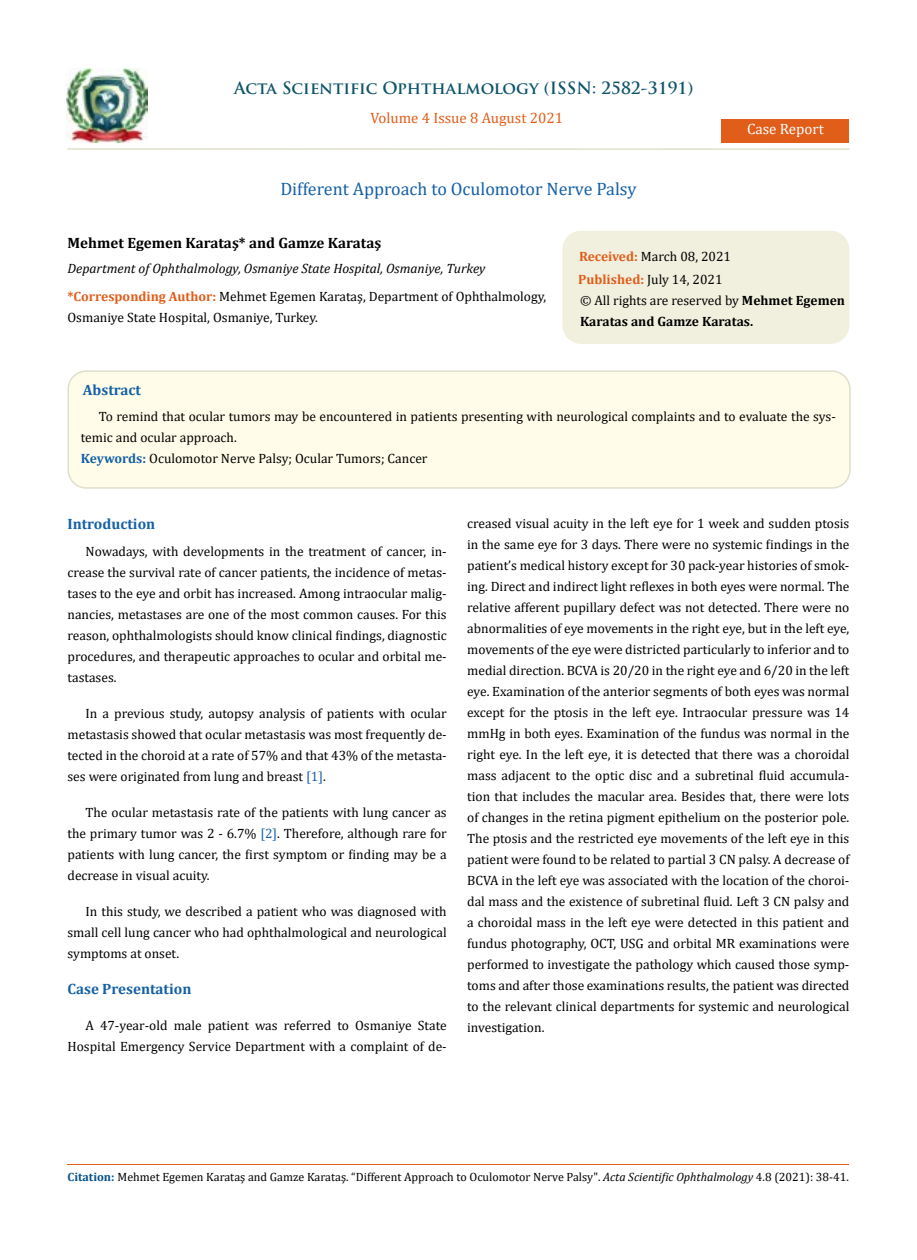
<style>
.page{position:relative;width:917px;height:1260px;background:#fff}
.page>*{position:absolute;margin:0;border:0;box-sizing:border-box;transform-origin:0 0}
.t1{font:18px "Cambria";color:#1560a6}
.t2{font:700 16.5px "Trajan Pro";color:#0e546a}
.t3{font:700 15px "Cambria";color:#1560a6}
.t4{font:700 15px "Cambria";color:#000}
.t5{font:15px "Cambria";color:#e05d1a}
.t6{font:15px "Cambria";color:#fff}
.t7{font:13.5px/21px "Cambria";color:#000;text-align:justify}
.t8{font:italic 13.5px/27.6px "Cambria";color:#000}
.t9{font:700 13.5px/21px "Cambria";color:#000}
.t10{font:12px "Cambria";color:#000}
.s1{font-weight:700;font-style:normal;color:#e05d1a}
.s2{font-style:normal}
.s3{font-weight:700;color:#e05d1a}
.s4{font-weight:400}
.s5{font-weight:700;color:#1560a6}
.s6{color:#1560a6}
.s7{font-weight:700;color:#035089}
.s8{font-style:italic}
</style>
<div class="page">
<img style="left:67px;top:68px;width:80px;height:74px">
<div style="left:721px;top:119px;width:128px;height:23px;background:#e05d1a"></div>
<div style="left:563px;top:231px;width:285px;height:112px;background:#f1f0de;border-radius:18px"></div>
<div style="left:562px;top:231px;width:287px;height:113px;border:2px solid #f1f0de;border-radius:18px"></div>
<div style="left:68px;top:371px;width:781px;height:117px;background:#fffde9;border-radius:18px"></div>
<div style="left:67px;top:370px;width:783px;height:119px;border:2px solid #e0dfcd;border-radius:18px"></div>
<hr style="left:67px;top:1165px;width:782px;height:1px;background:#e05d1a">
<hr style="left:67px;top:148px;width:782px;height:2px;background:#e0dfcd">
<p class="t2" style="left:234px;top:77px;width:461px">Acta Scientific Ophthalmology (ISSN: 2582-3191)</p>
<p class="t5" style="left:370px;top:109px;width:194px">Volume 4 Issue 8 August 2021</p>
<p class="t6" style="left:747px;top:120px;width:78px">Case Report</p>
<h1 class="t1" style="left:280px;top:178px;width:358px">Different Approach to Oculomotor Nerve Palsy</h1>
<p class="t4" style="left:68px;top:232px;width:315px">Mehmet Egemen Karataş* and Gamze Karataş</p>
<p class="t8" style="left:67px;top:254px;width:480px">Department of Ophthalmology, Osmaniye State Hospital, Osmaniye, Turkey <span class="s1">*Corresponding Author:</span> <span class="s2">Mehmet Egemen Karataş, Department of Ophthalmology,</span></p>
<p class="t7" style="left:67px;top:306px;width:252px">Osmaniye State Hospital, Osmaniye, Turkey.</p>
<p class="t7" style="left:578px;top:244px;width:154px;line-height:23px"><span class="s3">Received:</span> March 08, 2021<br><span class="s3">Published:</span> July 14, 2021</p>
<p class="t9" style="left:580px;top:290px;width:266px"><span class="s4">© All rights are reserved by</span> Mehmet Egemen<br>Karatas and Gamze Karatas.</p>
<p class="t3" style="left:83px;top:379px;width:60px">Abstract</p>
<p class="t7" style="left:81px;top:405px;width:756px;text-indent:18px">To remind that ocular tumors may be encountered in patients presenting with neurological complaints and to evaluate the sys&shy;temic and ocular approach.</p>
<p class="t7" style="left:81px;top:448px;width:348px"><span class="s5">Keywords:</span> Oculomotor Nerve Palsy; Ocular Tumors; Cancer</p>
<p class="t3" style="left:67px;top:513px;width:89px">Introduction</p>
<p class="t7" style="left:67px;top:541px;width:381px;text-indent:18px">Nowadays, with developments in the treatment of cancer, in&shy;crease the survival rate of cancer patients, the incidence of metas&shy;tases to the eye and orbit has increased. Among intraocular malig&shy;nancies, metastases are one of the most common causes. For this reason, ophthalmologists should know clinical findings, diagnostic procedures, and therapeutic approaches to ocular and orbital me&shy;tastases.</p>
<p class="t7" style="left:67px;top:703px;width:381px;text-indent:18px">In a previous study, autopsy analysis of patients with ocular metastasis showed that ocular metastasis was most frequently de&shy;tected in the choroid at a rate of 57% and that 43% of the metasta&shy;ses were originated from lung and breast <span class="s6">[1]</span>.</p>
<p class="t7" style="left:67px;top:802px;width:381px;text-indent:18px">The ocular metastasis rate of the patients with lung cancer as the primary tumor was 2 - 6.7% <span class="s6">[2]</span>. Therefore, although rare for patients with lung cancer, the first symptom or finding may be a decrease in visual acuity.</p>
<p class="t7" style="left:67px;top:901px;width:381px;text-indent:18px">In this study, we described a patient who was diagnosed with small cell lung cancer who had ophthalmological and neurological symptoms at onset.</p>
<p class="t3" style="left:67px;top:978px;width:125px">Case Presentation</p>
<p class="t7" style="left:67px;top:1015px;width:381px;text-align:right">A 47-year-old male patient was referred to Osmaniye State<br>Hospital Emergency Service Department with a complaint of de-</p>
<p class="t7" style="left:467px;top:513px;width:384px">creased visual acuity in the left eye for 1 week and sudden ptosis in the same eye for 3 days. There were no systemic findings in the patient’s medical history except for 30 pack-year histories of smok&shy;ing. Direct and indirect light reflexes in both eyes were normal. The relative afferent pupillary defect was not detected. There were no abnormalities of eye movements in the right eye, but in the left eye, movements of the eye were districted particularly to inferior and to medial direction. BCVA is 20/20 in the right eye and 6/20 in the left eye. Examination of the anterior segments of both eyes was normal except for the ptosis in the left eye. Intraocular pressure was 14 mmHg in both eyes. Examination of the fundus was normal in the right eye. In the left eye, it is detected that there was a choroidal mass adjacent to the optic disc and a subretinal fluid accumula&shy;tion that includes the macular area. Besides that, there were lots of changes in the retina pigment epithelium on the posterior pole.<br>The ptosis and the restricted eye movements of the left eye in this patient were found to be related to partial 3 CN palsy. A decrease of BCVA in the left eye was associated with the location of the choroi&shy;dal mass and the existence of subretinal fluid. Left 3 CN palsy and a choroidal mass in the left eye were detected in this patient and fundus photography, OCT, USG and orbital MR examinations were performed to investigate the pathology which caused those symp&shy;toms and after those examinations results, the patient was directed to the relevant clinical departments for systemic and neurological investigation.</p>
<p class="t10" style="left:67px;top:1170px;width:783px"><span class="s7">Citation:</span> Mehmet Egemen Karataş and Gamze Karataş. “Different Approach to Oculomotor Nerve Palsy". <span class="s8">Acta Scientific Ophthalmology</span> 4.8 (2021): 38-41.</p>
</div>
